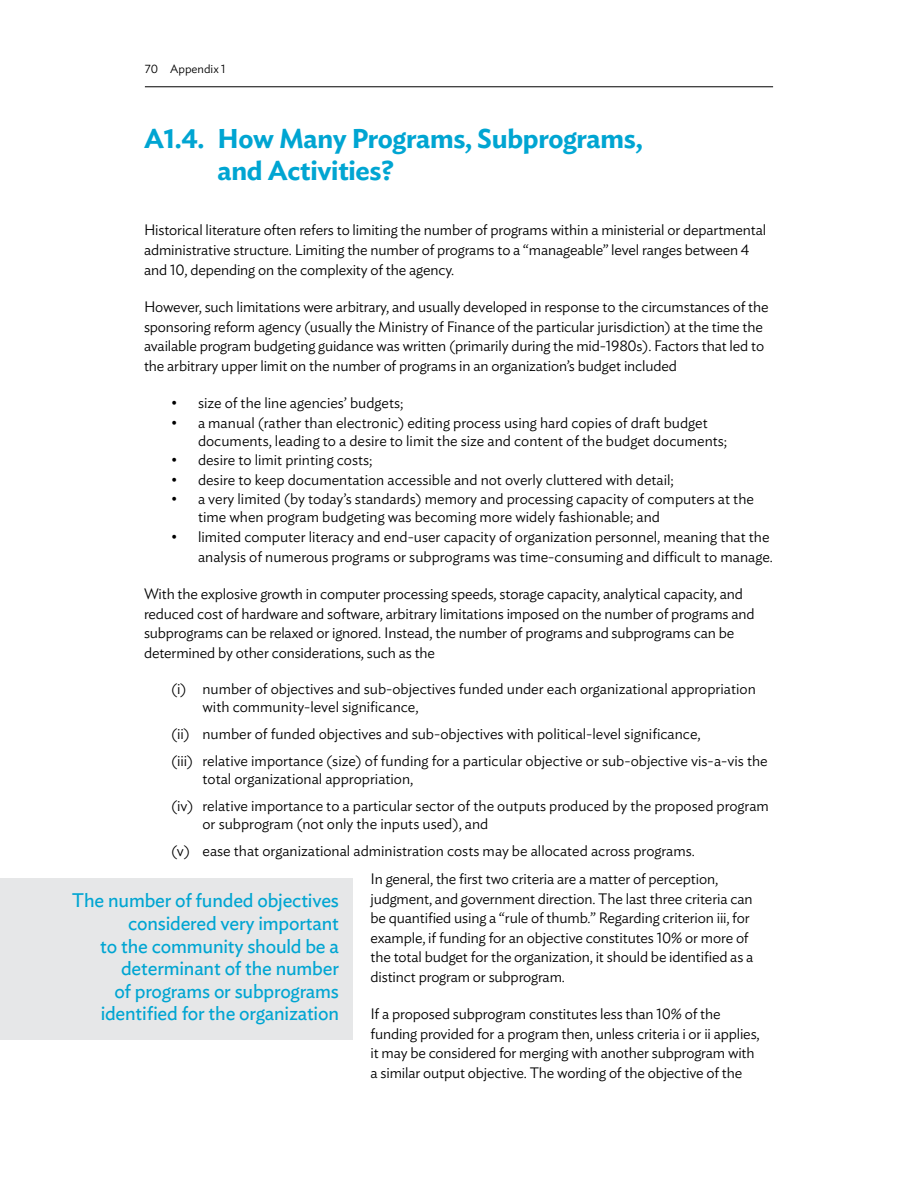
<style>
.page{position:relative;width:918px;height:1188px;background:#fff}
.page>*{position:absolute;margin:0;border:0;box-sizing:border-box;transform-origin:0 0}
.t1{font:600 27px/32.4px "Ideal Sans";letter-spacing:-.01em;color:#00a5d2}
.t2{font:19.5px/22.5px "Ideal Sans";letter-spacing:-.01em;color:#00a5d2;text-align:right}
.t3{font:300 15px/19.5px "Ideal Sans";letter-spacing:-.01em;color:#000}
.t4{font:300 12px "Ideal Sans";color:#000}
</style>
<div class="page">
<hr style="left:145px;top:86px;width:628px;height:1px;background:#000">
<div style="left:0;top:878px;width:352px;height:162px;background:#e6e7e8"></div>
<p class="t4" style="left:145px;top:60px;width:82px">70 Appendix 1</p>
<h1 class="t1" style="left:218px;top:120px;width:427px;text-indent:-74px">A1.4. How Many Programs, Subprograms, and Activities?</h1>
<p class="t3" style="left:144px;top:219px;width:624px">Historical literature often refers to limiting the number of programs within a ministerial or departmental administrative structure. Limiting the number of programs to a “manageable” level ranges between 4 and 10, depending on the complexity of the agency.</p>
<p class="t3" style="left:144px;top:296px;width:626px">However, such limitations were arbitrary, and usually developed in response to the circumstances of the sponsoring reform agency (usually the Ministry of Finance of the particular jurisdiction) at the time the available program budgeting guidance was written (primarily during the mid-1980s). Factors that led to the arbitrary upper limit on the number of programs in an organization’s budget included</p>
<p class="t3" style="left:171px;top:392px;width:234px">• size of the line agencies’ budgets;</p>
<p class="t3" style="left:198px;top:412px;width:531px;line-height:18px;text-indent:-27px">• a manual (rather than electronic) editing process using hard copies of draft budget documents, leading to a desire to limit the size and content of the budget documents;</p>
<p class="t3" style="left:171px;top:449px;width:203px">• desire to limit printing costs;</p>
<p class="t3" style="left:171px;top:469px;width:504px">• desire to keep documentation accessible and not overly cluttered with detail;</p>
<p class="t3" style="left:198px;top:489px;width:558px;line-height:18px;text-indent:-27px">• a very limited (by today’s standards) memory and processing capacity of computers at the time when program budgeting was becoming more widely fashionable; and</p>
<p class="t3" style="left:171px;top:525px;width:603px;text-align:right">• limited computer literacy and end-user capacity of organization personnel, meaning that the analysis of numerous programs or subprograms was time-consuming and difficult to manage.</p>
<p class="t3" style="left:144px;top:583px;width:612px">With the explosive growth in computer processing speeds, storage capacity, analytical capacity, and reduced cost of hardware and software, arbitrary limitations imposed on the number of programs and subprograms can be relaxed or ignored. Instead, the number of programs and subprograms can be determined by other considerations, such as the</p>
<p class="t3" style="left:202px;top:678px;width:555px;line-height:18px;text-indent:-32px">(i) number of objectives and sub-objectives funded under each organizational appropriation with community-level significance,</p>
<p class="t3" style="left:171px;top:719px;width:598px;line-height:27px">(ii) number of funded objectives and sub-objectives with political-level significance,<br>(iii) relative importance (size) of funding for a particular objective or sub-objective vis-a-vis the</p>
<p class="t3" style="left:171px;top:764px;width:599px;line-height:27px;text-indent:32px">total organizational appropriation,<br>(iv) relative importance to a particular sector of the outputs produced by the proposed program</p>
<p class="t3" style="left:171px;top:809px;width:525px;line-height:27px;text-indent:32px">or subprogram (not only the inputs used), and<br>(v) ease that organizational administration costs may be allocated across programs.</p>
<p class="t3" style="left:370px;top:868px;width:384px">In general, the first two criteria are a matter of perception, judgment, and government direction. The last three criteria can be quantified using a “rule of thumb.” Regarding criterion iii, for example, if funding for an objective constitutes 10% or more of the total budget for the organization, it should be identified as a distinct program or subprogram.</p>
<p class="t3" style="left:370px;top:1003px;width:391px">If a proposed subprogram constitutes less than 10% of the funding provided for a program then, unless criteria i or ii applies, it may be considered for merging with another subprogram with a similar output objective. The wording of the objective of the</p>
<h2 class="t2" style="left:72px;top:888px;width:269px">The number of funded objectives considered very important<br>to the community should be a determinant of the number<br>of programs or subprograms identified for the organization</h2>
</div>
